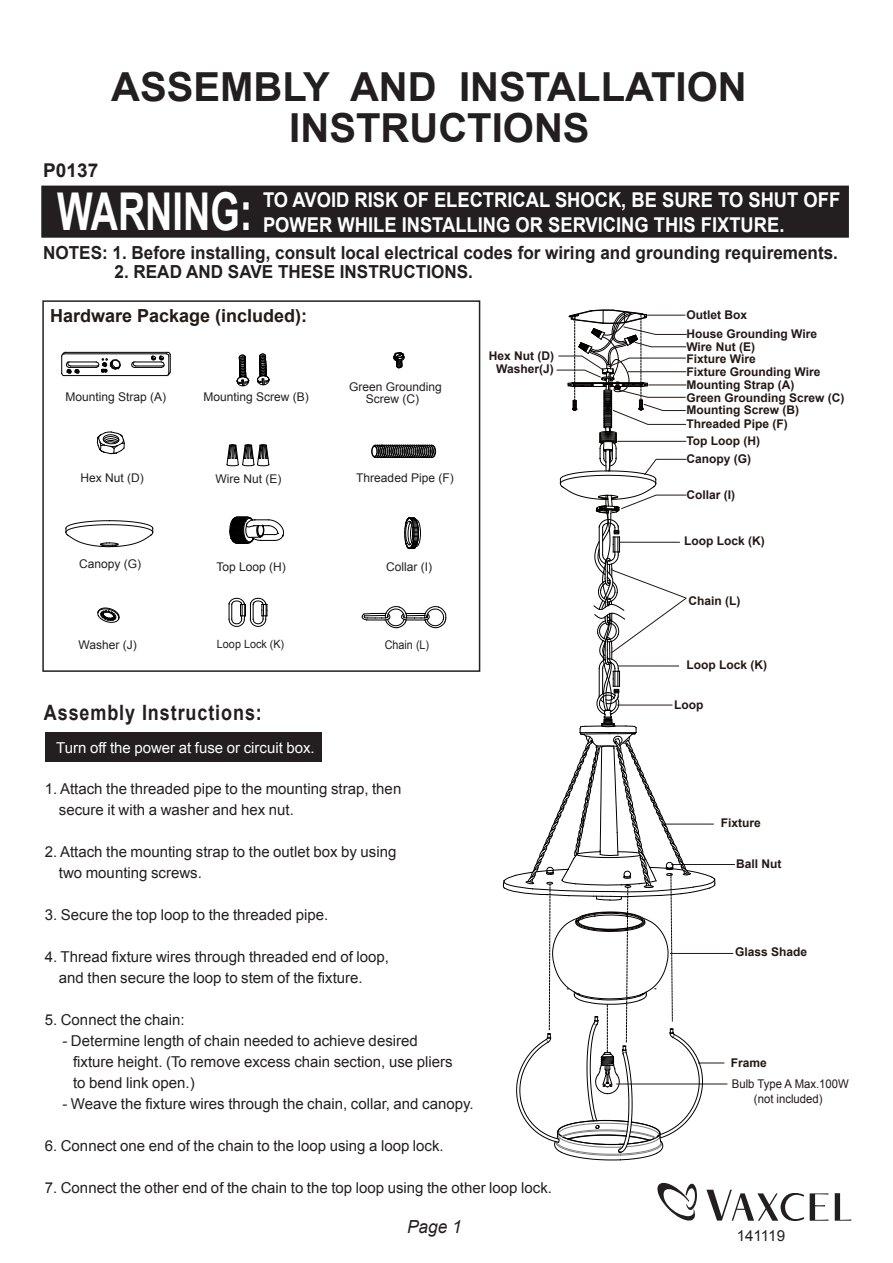
<style>
.page{position:relative;width:893px;height:1263px;background:#fff}
.page>*{position:absolute;margin:0;border:0;box-sizing:border-box;transform-origin:0 0}
.t1{font:700 52.2px "Arial";color:#fff;scale:.72 1}
.t2{font:700 40.05px/41.1px "Arial";color:#231f20;text-align:center}
.t3{font:700 21.15px "Arial";letter-spacing:.05em;color:#231f20;scale:.85 1}
.t4{font:700 20.4px/24.6px "Arial";color:#fff;scale:.9 1}
.t5{font:700 19.05px "Arial";color:#231f20}
.t6{font:700 18px "Arial";color:#231f20;scale:.95 1}
.t7{font:700 18px "Arial";color:#241a16}
.t8{font:italic 18px "Arial";color:#231f20;scale:.96 1}
.t9{font:15.15px "Arial";color:#231f20}
.t10{font:15px/21px "Arial";color:#231f20}
.t11{font:15px "Arial";color:#fff}
.t12{font:700 12px/12.6px "Arial";color:#231815}
.t13{font:12px/12px "Arial";color:#231f20;text-align:center}
.t14{font:12px/15px "Arial";color:#231815;text-align:center;scale:.94 1}
.t15{font:12px "Arial";color:#231f20;scale:.9 1}
.t16{font:11.4px "Arial";color:#231f20;scale:.95 1}
</style>
<div class="page">
<div style="left:41px;top:186px;width:807px;height:52px;background:#231f20"></div>
<div style="left:45px;top:732px;width:276px;height:30px;background:#231f20"></div>
<svg style="left:834px;top:1193px;width:17px;height:28px"></svg>
<svg style="left:706px;top:1190px;width:122px;height:31px"></svg>
<svg style="left:657px;top:1183px;width:40px;height:38px"></svg>
<svg style="left:404px;top:518px;width:17px;height:31px"></svg>
<svg style="left:226px;top:444px;width:43px;height:22px"></svg>
<svg style="left:97px;top:432px;width:28px;height:22px"></svg>
<svg style="left:393px;top:352px;width:12px;height:16px"></svg>
<svg style="left:237px;top:355px;width:12px;height:31px"></svg>
<svg style="left:257px;top:354px;width:13px;height:31px"></svg>
<hr style="left:64px;top:354px;width:103px;height:1px;background:#000">
<hr style="left:64px;top:375px;width:103px;height:1px;background:#000">
<hr style="left:65px;top:352px;width:103px;height:1px;background:#000">
<svg style="left:61px;top:352px;width:60px;height:24px"></svg>
<svg style="left:131px;top:352px;width:40px;height:24px"></svg>
<div style="left:42px;top:300px;width:438px;height:372px;border:2px solid #231f20"></div>
<svg style="left:371px;top:444px;width:65px;height:15px"></svg>
<svg style="left:97px;top:607px;width:23px;height:16px"></svg>
<hr style="left:616px;top:1084px;width:111px;height:1px;background:#231815">
<hr style="left:671px;top:864px;width:63px;height:1px;background:#231815">
<hr style="left:670px;top:953px;width:63px;height:1px;background:#231815">
<svg style="left:65px;top:520px;width:88px;height:27px"></svg>
<svg style="left:229px;top:517px;width:55px;height:27px"></svg>
<svg style="left:229px;top:598px;width:39px;height:29px"></svg>
<svg style="left:362px;top:606px;width:84px;height:22px"></svg>
<svg style="left:503px;top:309px;width:221px;height:851px"></svg>
<h2 class="t2" style="left:111px;top:68px;width:637px">ASSEMBLY AND INSTALLATION<br>INSTRUCTIONS</h2>
<p class="t5" style="left:43px;top:158px;width:57px">P0137</p>
<h1 class="t1" style="left:57px;top:177px;width:273px">WARNING:</h1>
<h3 class="t4" style="left:263px;top:189px;width:642px">TO AVOID RISK OF ELECTRICAL SHOCK, BE SURE TO SHUT OFF<br>POWER WHILE INSTALLING OR SERVICING THIS FIXTURE.</h3>
<p class="t6" style="left:43px;top:240px;width:838px">NOTES: 1. Before installing, consult local electrical codes for wiring and grounding requirements.</p>
<p class="t6" style="left:114px;top:260px;width:379px">2. READ AND SAVE THESE INSTRUCTIONS.</p>
<p class="t7" style="left:50px;top:303px;width:259px">Hardware Package (included):</p>
<p class="t13" style="left:65px;top:391px;width:102px">Mounting Strap (A)</p>
<p class="t13" style="left:203px;top:391px;width:107px">Mounting Screw (B)</p>
<p class="t13" style="left:349px;top:381px;width:94px">Green Grounding<br>Screw (C)</p>
<p class="t13" style="left:80px;top:472px;width:65px">Hex Nut (D)</p>
<p class="t13" style="left:215px;top:473px;width:67px">Wire Nut (E)</p>
<p class="t13" style="left:356px;top:472px;width:99px">Threaded Pipe (F)</p>
<p class="t13" style="left:79px;top:558px;width:64px">Canopy (G)</p>
<p class="t13" style="left:216px;top:561px;width:71px">Top Loop (H)</p>
<p class="t13" style="left:386px;top:561px;width:47px">Collar (I)</p>
<p class="t13" style="left:79px;top:639px;width:60px">Washer (J)</p>
<p class="t16" style="left:217px;top:637px;width:72px">Loop Lock (K)</p>
<p class="t15" style="left:385px;top:637px;width:51px">Chain (L)</p>
<h3 class="t3" style="left:44px;top:698px;width:258px">Assembly Instructions:</h3>
<p class="t11" style="left:56px;top:738px;width:260px">Turn off the power at fuse or circuit box.</p>
<p class="t12" style="left:488px;top:349px;width:67px;line-height:13.8px;text-align:right">Hex Nut (D)<br>Washer(J)</p>
<p class="t10" style="left:59px;top:779px;width:344px;text-indent:-14px">1. Attach the threaded pipe to the mounting strap, then secure it with a washer and hex nut.</p>
<p class="t10" style="left:59px;top:842px;width:339px;text-indent:-14px">2. Attach the mounting strap to the outlet box by using two mounting screws.</p>
<p class="t10" style="left:45px;top:905px;width:285px">3. Secure the top loop to the threaded pipe.</p>
<p class="t10" style="left:59px;top:947px;width:331px;text-indent:-14px">4. Thread fixture wires through threaded end of loop, and then secure the loop to stem of the fixture.</p>
<p class="t10" style="left:45px;top:1010px;width:141px">5. Connect the chain:</p>
<p class="t10" style="left:73px;top:1031px;width:381px;text-indent:-11px">- Determine length of chain needed to achieve desired fixture height. (To remove excess chain section, use pliers to bend link open.)</p>
<p class="t10" style="left:62px;top:1094px;width:412px">- Weave the fixture wires through the chain, collar, and canopy.</p>
<p class="t10" style="left:45px;top:1136px;width:400px">6. Connect one end of the chain to the loop using a loop lock.</p>
<p class="t10" style="left:45px;top:1178px;width:508px">7. Connect the other end of the chain to the top loop using the other loop lock.</p>
<p class="t8" style="left:407px;top:1215px;width:59px">Page 1</p>
<p class="t12" style="left:686px;top:305px;width:132px;line-height:19.5px">Outlet Box<br>House Grounding Wire</p>
<p class="t12" style="left:686px;top:341px;width:160px">Wire Nut (E)<br>Fixture Wire<br>Fixture Grounding Wire<br>Mounting Strap (A)<br>Green Grounding Screw (C)<br>Mounting Screw (B)</p>
<p class="t12" style="left:686px;top:418px;width:103px">Threaded Pipe (F)</p>
<p class="t12" style="left:686px;top:453px;width:66px">Canopy (G)</p>
<p class="t12" style="left:686px;top:435px;width:75px">Top Loop (H)</p>
<p class="t12" style="left:686px;top:489px;width:50px">Collar (I)</p>
<p class="t12" style="left:684px;top:535px;width:82px">Loop Lock (K)</p>
<p class="t12" style="left:688px;top:594px;width:53px">Chain (L)</p>
<p class="t12" style="left:686px;top:658px;width:82px">Loop Lock (K)</p>
<p class="t12" style="left:674px;top:699px;width:31px">Loop</p>
<p class="t12" style="left:720px;top:817px;width:42px">Fixture</p>
<p class="t12" style="left:736px;top:857px;width:47px">Ball Nut</p>
<p class="t12" style="left:735px;top:946px;width:74px">Glass Shade</p>
<p class="t12" style="left:731px;top:1057px;width:38px">Frame</p>
<p class="t14" style="left:731px;top:1076px;width:126px">Bulb Type A Max.100W (not included)</p>
<p class="t9" style="left:736px;top:1225px;width:50px">141119</p>
</div>
